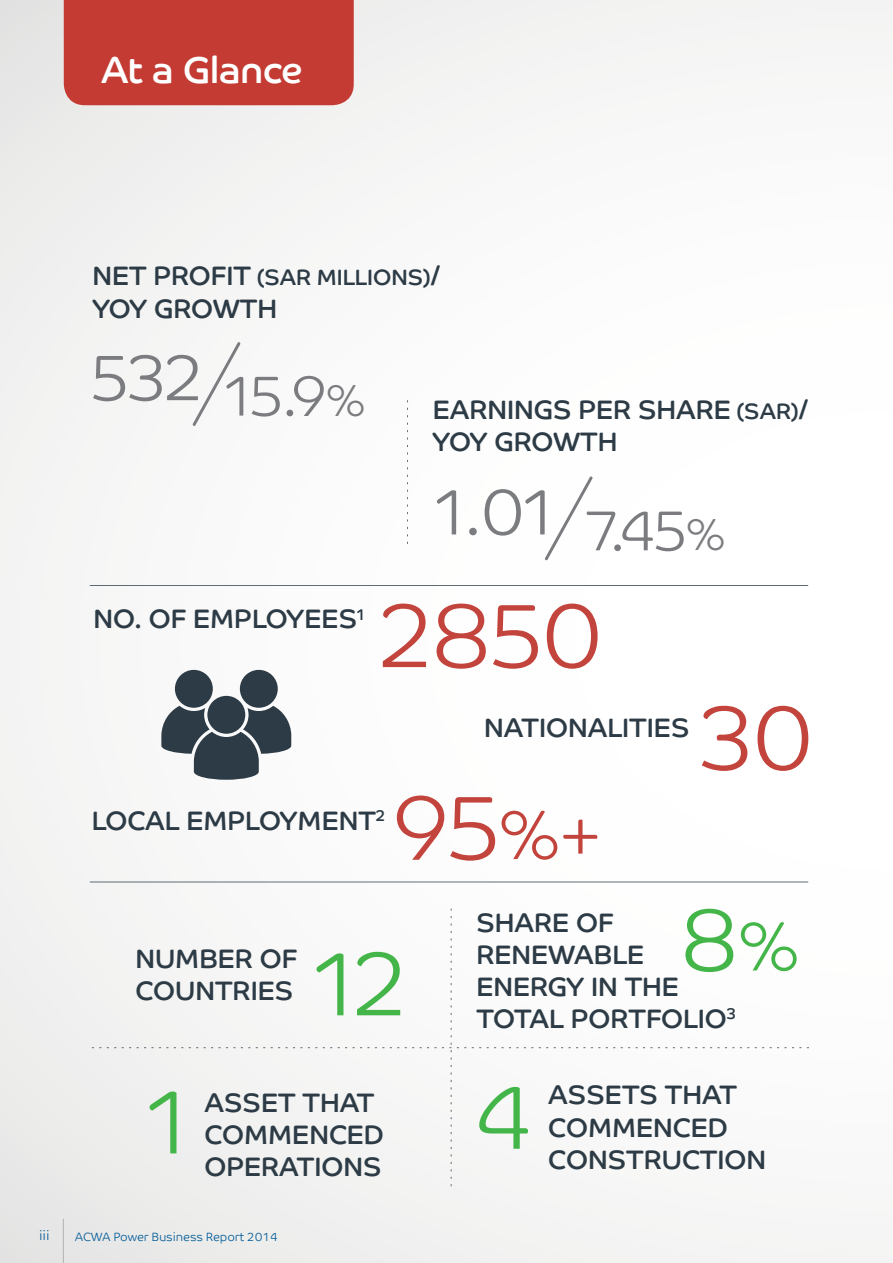
<style>
.page{position:relative;width:893px;height:1263px;background:#faf9f9}
.page>*{position:absolute;margin:0;border:0;box-sizing:border-box;transform-origin:0 0}
.t1{font:300 90.15px "Co Headline";color:#c3443c}
.t2{font:300 90.15px "Co Headline";color:#44b649}
.t3{font:300 87.6px "Co Headline";color:#44b649}
.t4{font:300 64.35px "Co Headline";color:#7b7c7f}
.t5{font:300 56.4px "Co Headline";color:#7b7c7f}
.t6{font:37.5px "Co Headline";color:#fff}
.t7{font:26.85px/32.1px "Co Headline";color:#2c3b45}
.t8{font:22.35px "Co Headline";color:#2c3b45}
.t9{font:300 13.5px "Co Text";color:#005b97}
.t10{font:300 12px "Co Text";letter-spacing:-.01em;color:#005b97}
.s1{font-size:26.85px}
.s2{font-size:42.15px}
.s3{font-size:22.35px}
.s4{font-size:65.55px}
</style>
<div class="page">
<svg style="left:90px;top:585px;width:718px;height:1px"></svg>
<svg style="left:90px;top:882px;width:718px;height:1px"></svg>
<svg style="left:192px;top:342px;width:49px;height:84px"></svg>
<svg style="left:545px;top:476px;width:48px;height:84px"></svg>
<div style="left:175px;top:670px;width:38px;height:38px;background:#2c3b45;border-radius:50%"></div>
<div style="left:240px;top:670px;width:38px;height:38px;background:#2c3b45;border-radius:50%"></div>
<div style="left:207px;top:696px;width:38px;height:38px;background:#2c3b45;border-radius:50%"></div>
<svg style="left:161px;top:706px;width:130px;height:74px"></svg>
<svg style="left:92px;top:908px;width:717px;height:278px"></svg>
<svg style="left:407px;top:400px;width:1px;height:144px"></svg>
<div style="left:64px;top:0;width:290px;height:105px;background:#c33b32"></div>
<hr style="left:63px;top:1219px;width:1px;height:44px;background:#b3b2b3">
<h3 class="t6" style="left:101px;top:49px;width:202px">At a Glance</h3>
<p class="t9" style="left:39px;top:1227px;width:12px">iii</p>
<p class="t8" style="left:92px;top:265px;width:349px"><span class="s1">NET PROFIT</span> (SAR MILLIONS)<span class="s1">/</span></p>
<p class="t7" style="left:92px;top:292px;width:186px">YOY GROWTH</p>
<h3 class="t4" style="left:92px;top:340px;width:111px">532</h3>
<h3 class="t5" style="left:225px;top:363px;width:141px">15.9<span class="s2">%</span></h3>
<p class="t7" style="left:433px;top:394px;width:377px">EARNINGS PER SHARE <span class="s3">(SAR)</span>/<br>YOY GROWTH</p>
<h3 class="t4" style="left:436px;top:475px;width:291px">1.01 <sub>7.45</sub><sub>%</sub></h3>
<p class="t7" style="left:93px;top:603px;width:272px">NO. OF EMPLOYEES<sup>1</sup></p>
<h1 class="t1" style="left:381px;top:583px;width:223px">2850</h1>
<p class="t7" style="left:92px;top:804px;width:295px">LOCAL EMPLOYMENT<sup>2</sup></p>
<p class="t7" style="left:484px;top:711px;width:207px">NATIONALITIES</p>
<h1 class="t1" style="left:700px;top:685px;width:114px">30</h1>
<h1 class="t1" style="left:393px;top:775px;width:209px">95<span class="s4">%+</span></h1>
<p class="t7" style="left:135px;top:942px;width:163px">NUMBER OF<br>COUNTRIES</p>
<h1 class="t2" style="left:315px;top:931px;width:92px">12</h1>
<h1 class="t2" style="left:148px;top:1069px;width:42px">1</h1>
<p class="t7" style="left:204px;top:1086px;width:181px">ASSET THAT<br>COMMENCED<br>OPERATIONS</p>
<p class="t10" style="left:75px;top:1230px;width:205px">ACWA Power Business Report 2014</p>
<h2 class="t3" style="left:680px;top:889px;width:120px">8<span class="s4">%</span></h2>
<p class="t7" style="left:476px;top:906px;width:261px">SHARE OF<br>RENEWABLE<br>ENERGY IN THE<br>TOTAL PORTFOLIO<sup>3</sup></p>
<h1 class="t2" style="left:476px;top:1065px;width:57px">4</h1>
<p class="t7" style="left:548px;top:1079px;width:190px">ASSETS THAT<br>COMMENCED</p>
<p class="t7" style="left:548px;top:1143px;width:219px">CONSTRUCTION</p>
</div>
